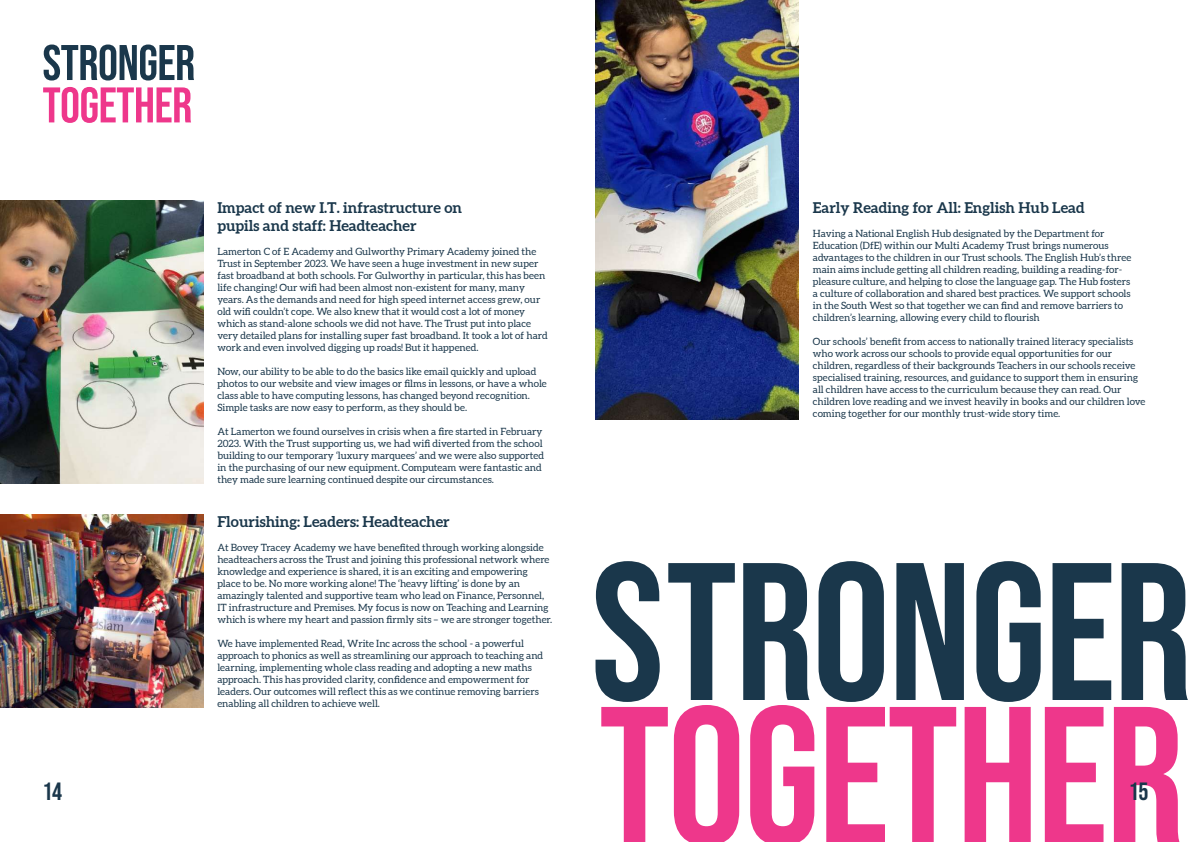
<style>
.page{position:relative;width:1191px;height:842px;background:#fff}
.page>*{position:absolute;margin:0;border:0;box-sizing:border-box;transform-origin:0 0}
.t1{font:195.6px "Bebas Neue";letter-spacing:-.01em;color:#1a374b}
.t2{font:195.6px "Bebas Neue";letter-spacing:-.01em;color:#ee378b}
.t3{font:50px "Bebas Neue";letter-spacing:-.01em;color:#1a374b}
.t4{font:50px "Bebas Neue";letter-spacing:-.01em;color:#ee378b}
.t5{font:25px "Bebas Neue";color:#1a374b}
.t6{font:700 15px/18px "Aleo";color:#1a374b}
.t7{font:10px/12px "Aleo";color:#1a374b}
</style>
<div class="page">
<img style="left:0;top:201px;width:203px;height:283px">
<img style="left:0;top:514px;width:203px;height:193px">
<img style="left:595px;top:0;width:203px;height:420px">
<h2 class="t3" style="left:43px;top:34px;width:154px">STRONGER</h2>
<h2 class="t4" style="left:43px;top:77px;width:151px">TOGETHER</h2>
<h3 class="t6" style="left:217px;top:199px;width:246px">Impact of new I.T. infrastructure on pupils and staff: Headteacher</h3>
<p class="t7" style="left:217px;top:246px;width:332px">Lamerton C of E Academy and Gulworthy Primary Academy joined the Trust in September 2023. We have seen a huge investment in new super fast broadband at both schools. For Gulworthy in particular, this has been life changing! Our wifi had been almost non-existent for many, many years. As the demands and need for high speed internet access grew, our old wifi couldn’t cope. We also knew that it would cost a lot of money which as stand-alone schools we did not have. The Trust put into place very detailed plans for installing super fast broadband. It took a lot of hard work and even involved digging up roads! But it happened.</p>
<p class="t7" style="left:217px;top:366px;width:331px">Now, our ability to be able to do the basics like email quickly and upload photos to our website and view images or films in lessons, or have a whole class able to have computing lessons, has changed beyond recognition.<br>Simple tasks are now easy to perform, as they should be.</p>
<p class="t7" style="left:217px;top:426px;width:328px">At Lamerton we found ourselves in crisis when a fire started in February 2023. With the Trust supporting us, we had wifi diverted from the school building to our temporary ‘luxury marquees’ and we were also supported in the purchasing of our new equipment. Computeam were fantastic and they made sure learning continued despite our circumstances.</p>
<h3 class="t6" style="left:813px;top:199px;width:273px">Early Reading for All: English Hub Lead</h3>
<p class="t7" style="left:813px;top:228px;width:320px">Having a National English Hub designated by the Department for Education (DfE) within our Multi Academy Trust brings numerous advantages to the children in our Trust schools. The English Hub’s three main aims include getting all children reading, building a reading-for&shy;pleasure culture, and helping to close the language gap. The Hub fosters a culture of collaboration and shared best practices. We support schools in the South West so that together we can find and remove barriers to children’s learning, allowing every child to flourish</p>
<p class="t7" style="left:813px;top:336px;width:334px">Our schools’ benefit from access to nationally trained literacy specialists who work across our schools to provide equal opportunities for our children, regardless of their backgrounds Teachers in our schools receive specialised training, resources, and guidance to support them in ensuring all children have access to the curriculum because they can read. Our children love reading and we invest heavily in books and our children love coming together for our monthly trust-wide story time.</p>
<h3 class="t6" style="left:217px;top:513px;width:234px">Flourishing: Leaders: Headteacher</h3>
<p class="t7" style="left:217px;top:541px;width:336px">At Bovey Tracey Academy we have benefited through working alongside headteachers across the Trust and joining this professional network where knowledge and experience is shared, it is an exciting and empowering place to be. No more working alone! The ‘heavy lifting’ is done by an amazingly talented and supportive team who lead on Finance, Personnel, IT infrastructure and Premises. My focus is now on Teaching and Learning which is where my heart and passion firmly sits – we are stronger together.</p>
<p class="t7" style="left:217px;top:637px;width:327px">We have implemented Read, Write Inc across the school - a powerful approach to phonics as well as streamlining our approach to teaching and learning, implementing whole class reading and adopting a new maths approach. This has provided clarity, confidence and empowerment for leaders. Our outcomes will reflect this as we continue removing barriers enabling all children to achieve well.</p>
<h1 class="t1" style="left:591px;top:522px;width:602px">STRONGER</h1>
<h1 class="t2" style="left:599px;top:665px;width:587px">TOGETHER</h1>
<h3 class="t5" style="left:43px;top:777px;width:21px">14</h3>
<h3 class="t5" style="left:1128px;top:777px;width:21px">15</h3>
</div>
